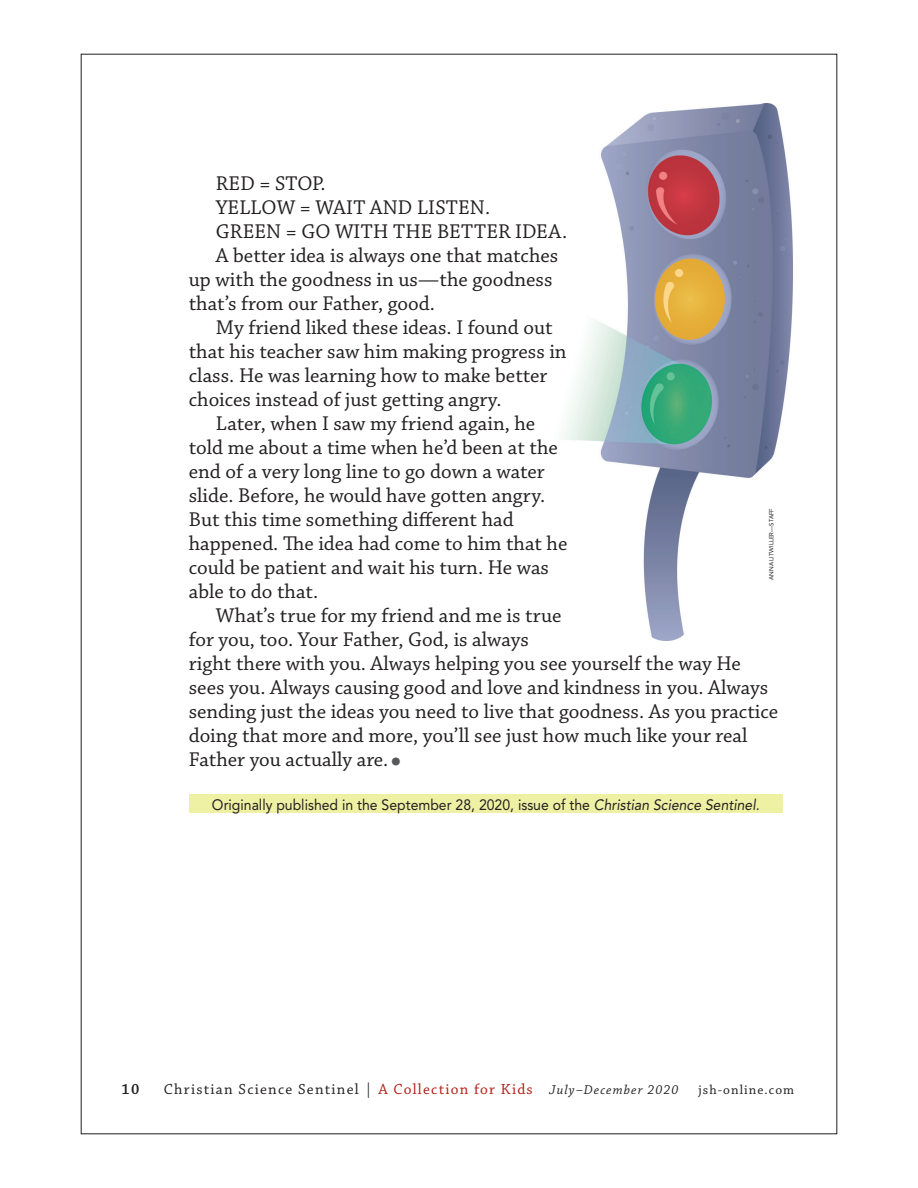
<style>
.page{position:relative;width:918px;height:1188px;background:#fff}
.page>*{position:absolute;margin:0;border:0;box-sizing:border-box;transform-origin:0 0}
.KIDS_BODY_INDENT{font:21px/24px "Chaparral Pro";color:#231f20}
.t1{font:15.3px "Chaparral Pro";letter-spacing:.08em;color:#231f20}
.t2{font:600 15.3px "Chaparral Pro";color:#231f20}
.ORIG_PUB_KIDS{font:15px "Avenir LT Std";color:#231f20;scale:.94 1}
.t3{font:13.5px "Chaparral Pro";letter-spacing:.08em;color:#231f20}
.PHOTO_CREDIT{font:6px "Avenir LT Std";letter-spacing:.005em;color:#231f20}
.s1{font-family:"Berkeley Std";font-size:30px;color:#57585a}
.s2{font-style:italic}
.s3{color:#b41d15}
.s4{font-style:italic;font-size:13.5px}
</style>
<div class="page">
<img style="left:562px;top:104px;width:230px;height:536px">
<div style="left:189px;top:795px;width:594px;height:18px;background:#eef0a4"></div>
<p class="KIDS_BODY_INDENT" style="left:216px;top:173px;width:111px">RED = STOP.</p>
<p class="KIDS_BODY_INDENT" style="left:216px;top:197px;width:276px">YELLOW = WAIT AND LISTEN.</p>
<p class="KIDS_BODY_INDENT" style="left:216px;top:221px;width:353px">GREEN = GO WITH THE BETTER IDEA.</p>
<p class="KIDS_BODY_INDENT" style="left:189px;top:245px;width:371px;text-indent:27px">A better idea is always one that matches up with the goodness in us—the goodness that’s from our Father, good.</p>
<p class="KIDS_BODY_INDENT" style="left:189px;top:317px;width:379px;text-indent:27px">My friend liked these ideas. I found out that his teacher saw him making progress in class. He was learning how to make better choices instead of just getting angry.</p>
<p class="KIDS_BODY_INDENT" style="left:189px;top:413px;width:380px;text-indent:27px">Later, when I saw my friend again, he told me about a time when he’d been at the end of a very long line to go down a water slide. Before, he would have gotten angry.<br>But this time something different had happened. The idea had come to him that he could be patient and wait his turn. He was able to do that.</p>
<p class="KIDS_BODY_INDENT" style="left:189px;top:605px;width:591px;text-indent:27px">What’s true for my friend and me is true<br>for you, too. Your Father, God, is always<br>right there with you. Always helping you see yourself the way He sees you. Always causing good and love and kindness in you. Always sending just the ideas you need to live that goodness. As you practice doing that more and more, you’ll see just how much like your real Father you actually are.<span class="s1">•</span></p>
<p class="PHOTO_CREDIT" style="left:768px;top:580px;width:73px;rotate:-90deg">ANNA LITWILLER—STAFF</p>
<p class="ORIG_PUB_KIDS" style="left:212px;top:796px;width:584px">Originally published in the September 28, 2020, issue of the <span class="s2">Christian Science Sentinel.</span></p>
<p class="t2" style="left:122px;top:1080px;width:19px">10</p>
<p class="t1" style="left:164px;top:1080px;width:516px">Christian Science Sentinel | <span class="s3">A Collection for Kids</span> <span class="s4">July–December 2020</span></p>
<p class="t3" style="left:699px;top:1082px;width:97px">jsh-online.com</p>
</div>
